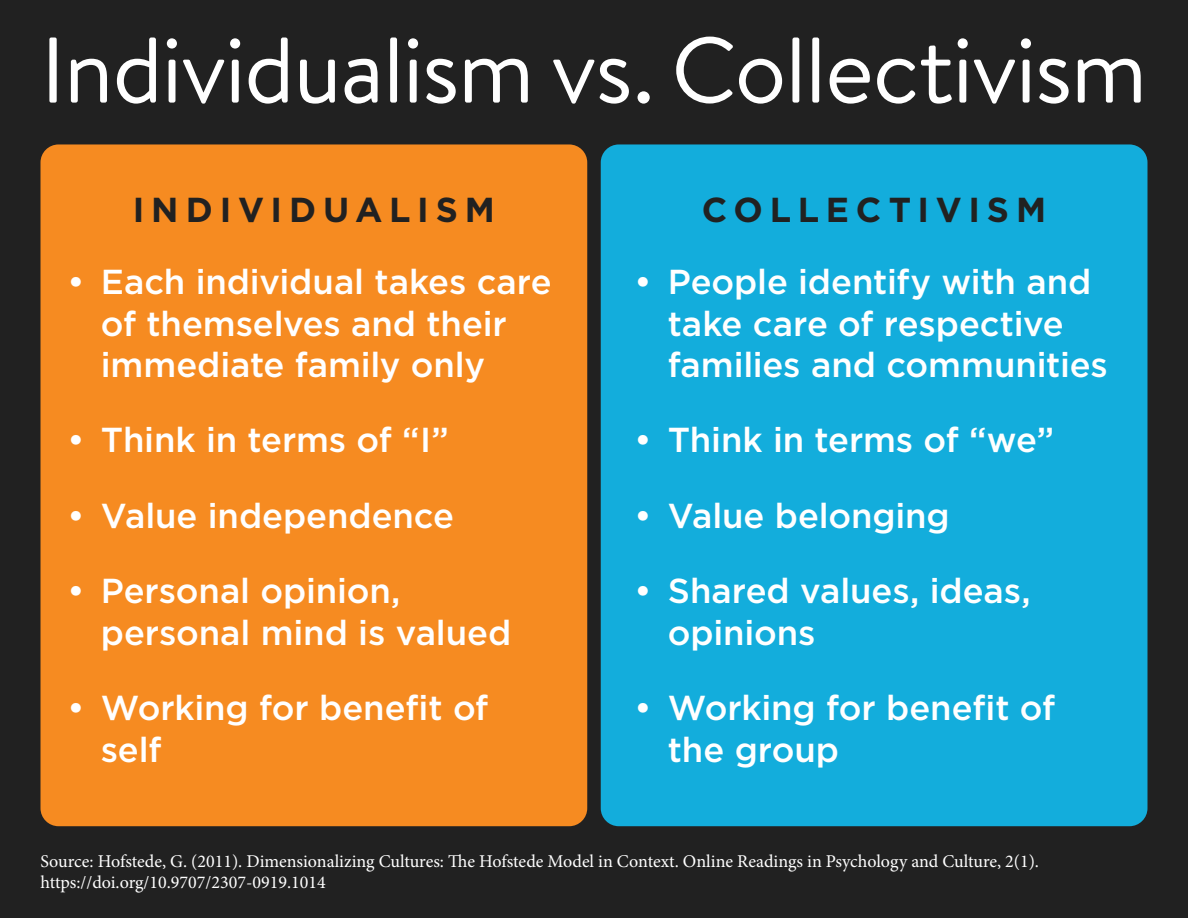
<style>
.page{position:relative;width:1188px;height:918px;background:#212121}
.page>*{position:absolute;margin:0;border:0;box-sizing:border-box;transform-origin:0 0}
.t1{font:93px "Brandon Text";letter-spacing:-.02em;color:#fff}
.t2{font:500 34.65px/41.5px "Gotham";letter-spacing:-.005em;color:#fff}
.t3{font:700 34.65px "Gotham";letter-spacing:.195em;color:#212121}
.t4{font:18px/21.6px "Minion Pro";color:#fff}
</style>
<div class="page">
<div style="left:41px;top:144px;width:546px;height:682px;background:#f68b21;border-radius:18px"></div>
<div style="left:601px;top:144px;width:547px;height:682px;background:#13addc;border-radius:18px"></div>
<h1 class="t1" style="left:40px;top:7px;width:1108px">Individualism vs. Collectivism</h1>
<p class="t3" style="left:133px;top:187px;width:364px">INDIVIDUALISM</p>
<p class="t2" style="left:101px;top:261px;width:452px;text-indent:-33px">• Each individual takes care of themselves and their immediate family only</p>
<p class="t2" style="left:67px;top:419px;width:383px">• Think in terms of “I”</p>
<p class="t2" style="left:67px;top:494px;width:388px">• Value independence</p>
<p class="t2" style="left:101px;top:570px;width:412px;text-indent:-33px">• Personal opinion, personal mind is valued</p>
<p class="t2" style="left:101px;top:687px;width:389px;text-indent:-33px">• Working for benefit of self</p>
<p class="t3" style="left:702px;top:186px;width:346px">COLLECTIVISM</p>
<p class="t2" style="left:668px;top:260px;width:442px;text-indent:-33px">• People identify with and take care of respective families and communities</p>
<p class="t2" style="left:634px;top:419px;width:421px">• Think in terms of “we”</p>
<p class="t2" style="left:634px;top:494px;width:317px">• Value belonging</p>
<p class="t2" style="left:668px;top:570px;width:364px;text-indent:-33px">• Shared values, ideas, opinions</p>
<p class="t2" style="left:668px;top:686px;width:389px;text-indent:-33px">• Working for benefit of the group</p>
<p class="t4" style="left:40px;top:850px;width:1000px">Source: Hofstede, G. (2011). Dimensionalizing Cultures: The Hofstede Model in Context. Online Readings in Psychology and Culture, 2(1). https://doi.org/10.9707/2307-0919.1014</p>
</div>
